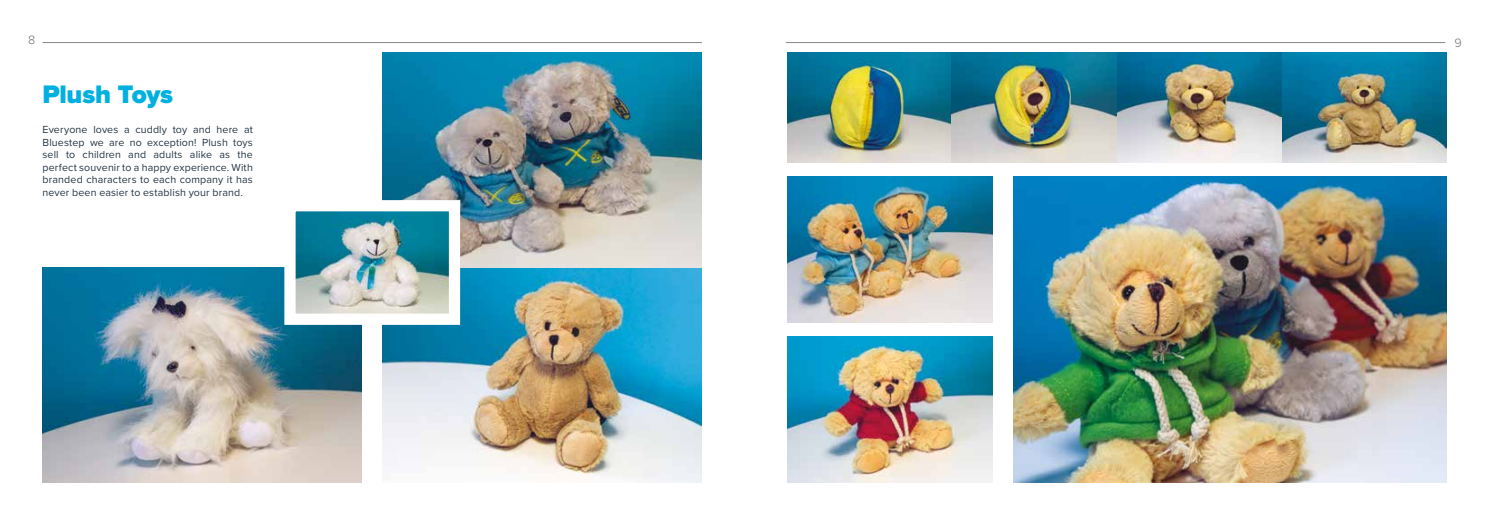
<style>
.page{position:relative;width:1489px;height:525px;background:#fff}
.page>*{position:absolute;margin:0;border:0;box-sizing:border-box;transform-origin:0 0}
.t1{font:900 26.25px "Proxima Nova";letter-spacing:-.01em;color:#00b0e0}
.t2{font:300 12.5px "Proxima Nova";color:#706f6f}
.t3{font:10.62px/12.5px "Proxima Nova";letter-spacing:.015em;color:#253645;text-align:justify}
</style>
<div class="page">
<hr style="left:43px;top:42px;width:659px;height:1px;background:#878787">
<hr style="left:785px;top:42px;width:659px;height:1px;background:#878787">
<img style="left:383px;top:267px;width:319px;height:215px">
<img style="left:1013px;top:176px;width:433px;height:306px">
<img style="left:787px;top:336px;width:205px;height:146px">
<img style="left:787px;top:176px;width:205px;height:146px">
<img style="left:43px;top:267px;width:318px;height:215px">
<img style="left:787px;top:52px;width:659px;height:110px">
<img style="left:383px;top:52px;width:319px;height:215px">
<img style="left:279px;top:194px;width:187px;height:136px">
<p class="t2" style="left:28px;top:33px;width:9px">8</p>
<p class="t2" style="left:1454px;top:36px;width:9px">9</p>
<h1 class="t1" style="left:43px;top:78px;width:132px">Plush Toys</h1>
<p class="t3" style="left:43px;top:123px;width:212px">Everyone loves a cuddly toy and here at Bluestep we are no exception! Plush toys sell to children and adults alike as the perfect souvenir to a happy experience. With branded characters to each company it has never been easier to establish your brand.</p>
</div>
